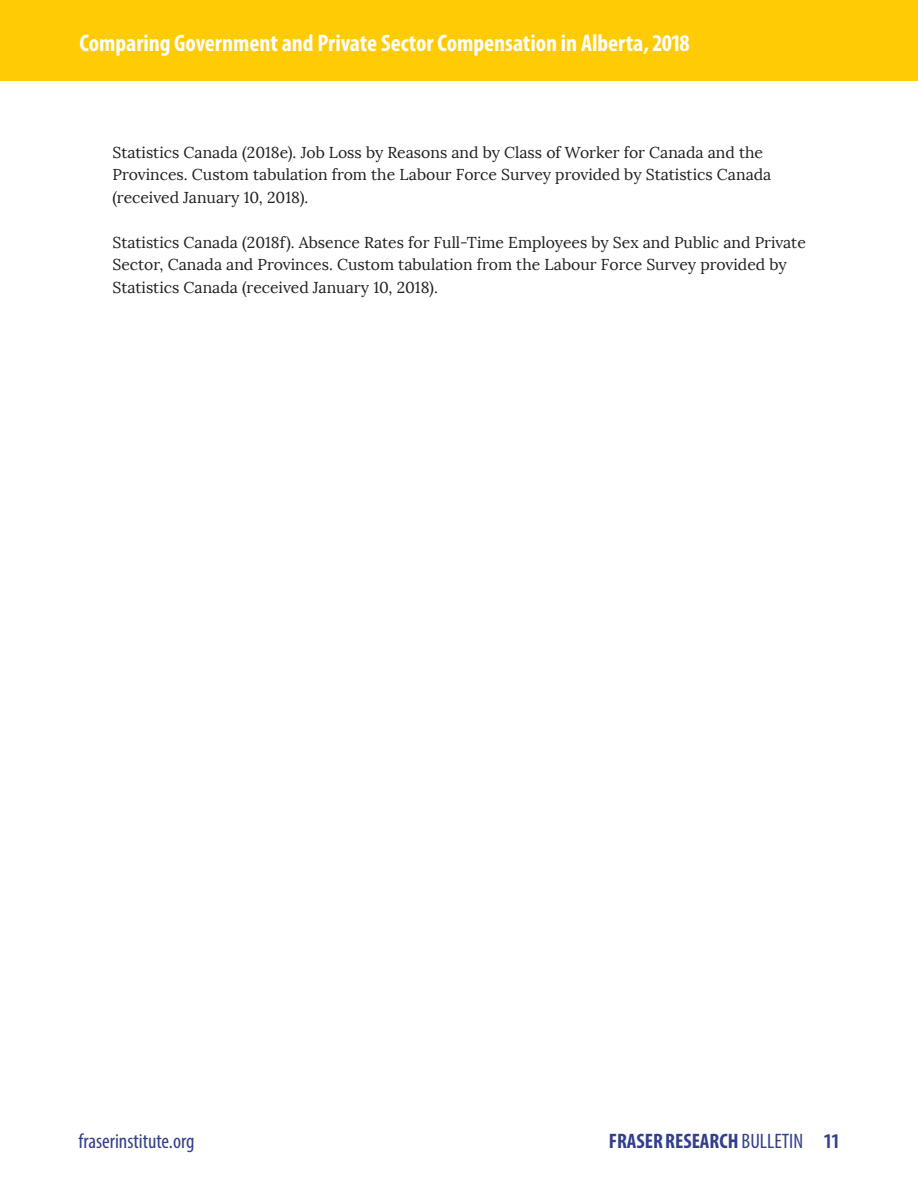
<style>
.page{position:relative;width:918px;height:1188px;background:#fff}
.page>*{position:absolute;margin:0;border:0;box-sizing:border-box;transform-origin:0 0}
.t1{font:700 condensed 24px "Myriad Pro";color:#fff}
.t2{font:700 condensed 21px "Myriad Pro";color:#333e8c}
.t3{font:condensed 21px "Myriad Pro";color:#333e8c}
.t4{font:15.75px/22.5px "Lora";color:#231f20}
.s1{font-weight:400}
.s2{font-weight:600;font-stretch:normal}
</style>
<div class="page">
<div style="left:0;top:0;width:918px;height:81px;background:#ffcb04"></div>
<h1 class="t1" style="left:80px;top:28px;width:612px">Comparing Government and Private Sector Compensation in Alberta, 2018</h1>
<p class="t4" style="left:112px;top:141px;width:660px">Statistics Canada (2018e). Job Loss by Reasons and by Class of Worker for Canada and the<br>Provinces. Custom tabulation from the Labour Force Survey provided by Statistics Canada (received January 10, 2018).</p>
<p class="t4" style="left:112px;top:231px;width:695px">Statistics Canada (2018f). Absence Rates for Full-Time Employees by Sex and Public and Private<br>Sector, Canada and Provinces. Custom tabulation from the Labour Force Survey provided by<br>Statistics Canada (received January 10, 2018).</p>
<h2 class="t3" style="left:79px;top:1128px;width:117px">fraserinstitute.org</h2>
<h2 class="t2" style="left:609px;top:1127px;width:232px">FRASER RESEARCH <span class="s1">BULLETIN</span> <span class="s2">11</span></h2>
</div>
